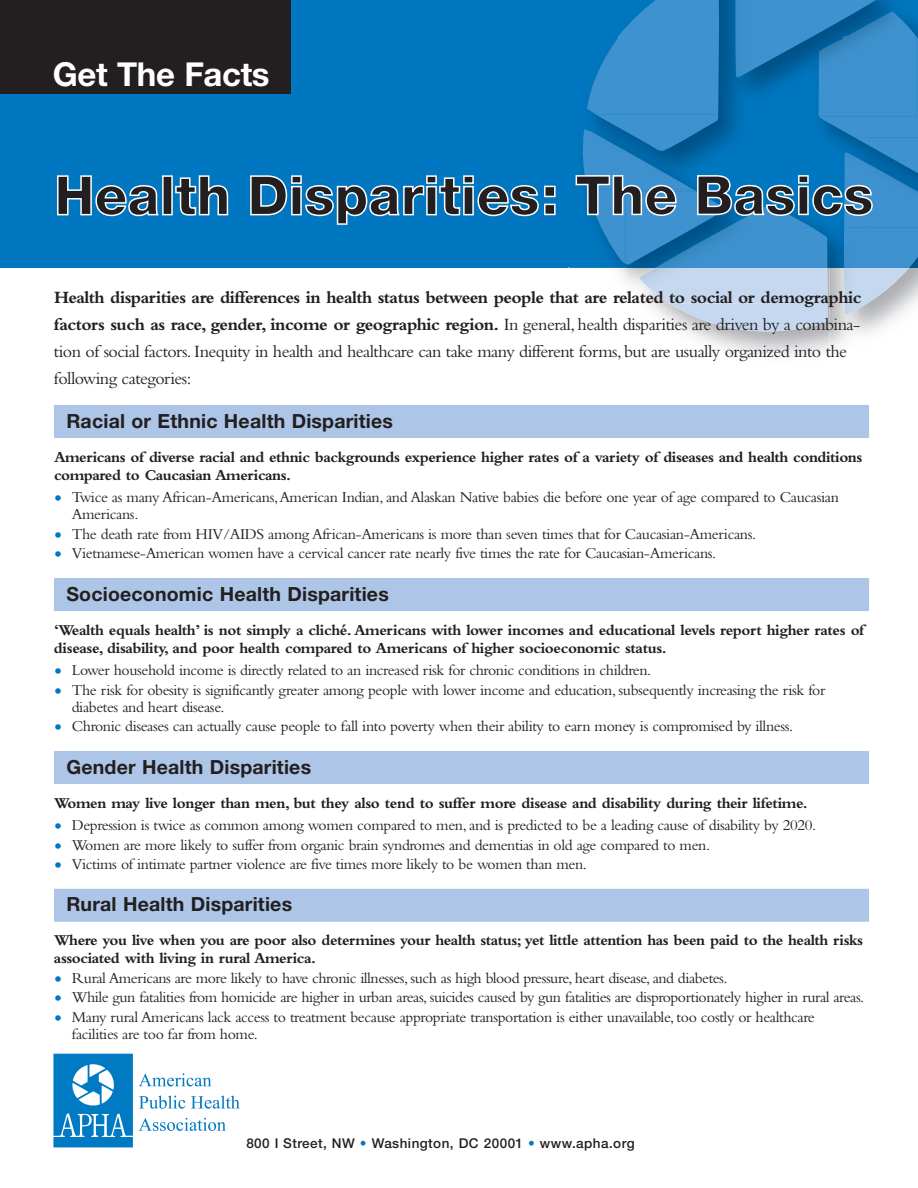
<style>
.page{position:relative;width:918px;height:1188px;background:#fff}
.page>*{position:absolute;margin:0;border:0;box-sizing:border-box;transform-origin:0 0}
.t1{font:700 33px "Helvetica Neue";letter-spacing:-.01em;color:#fff}
.t2{font:700 19.5px "Helvetica Neue";letter-spacing:.01em;color:#231f20}
.t3{font:18px/27px "Bembo";letter-spacing:-.03em;color:#231f20}
.t4{font:15.75px/17.2px "Bembo";letter-spacing:-.025em;color:#231f20}
.t5{font:700 15.75px/18px "Bembo";letter-spacing:-.03em;color:#231f20}
.t6{font:500 13.5px "Helvetica Neue";letter-spacing:.035em;color:#231f20}
.s1{font-weight:700}
.s2{font-size:22.5px;color:#0077c0}
.s3{color:#0077c0}
</style>
<div class="page">
<div style="left:0;top:0;width:918px;height:268px;background:#0077c0"></div>
<img style="left:720px;top:0;width:2px;height:115px">
<svg style="left:587px;top:0;width:133px;height:115px"></svg>
<img style="left:575px;top:115px;width:165px;height:71px">
<img style="left:596px;top:115px;width:122px;height:36px">
<img style="left:582px;top:129px;width:112px;height:46px">
<img style="left:844px;top:152px;width:74px;height:23px">
<img style="left:854px;top:137px;width:64px;height:37px">
<img style="left:735px;top:0;width:24px;height:77px">
<img style="left:722px;top:115px;width:18px;height:1px">
<svg style="left:759px;top:0;width:159px;height:137px"></svg>
<img style="left:804px;top:0;width:72px;height:41px">
<svg style="left:57px;top:175px;width:171px;height:41px"></svg>
<svg style="left:250px;top:175px;width:306px;height:50px"></svg>
<svg style="left:576px;top:175px;width:342px;height:156px"></svg>
<div style="left:54px;top:405px;width:815px;height:33px;background:#adc6e7"></div>
<div style="left:54px;top:578px;width:815px;height:33px;background:#adc6e7"></div>
<div style="left:54px;top:751px;width:815px;height:33px;background:#adc6e7"></div>
<div style="left:54px;top:889px;width:815px;height:33px;background:#adc6e7"></div>
<div style="left:0;top:0;width:290px;height:94px;background:#231f20"></div>
<svg style="left:53px;top:1054px;width:80px;height:93px;background:#3294ce"></svg>
<svg style="left:139px;top:1073px;width:72px;height:14px"></svg>
<svg style="left:139px;top:1096px;width:46px;height:13px"></svg>
<svg style="left:191px;top:1096px;width:49px;height:13px"></svg>
<svg style="left:139px;top:1118px;width:87px;height:13px"></svg>
<h1 class="t1" style="left:53px;top:63px;width:218px">Get The Facts</h1>
<p class="t3" style="left:54px;top:286px;width:809px"><span class="s1">Health disparities are differences in health status between people that are related to social or demographic factors such as race, gender, income or geographic region.</span> In general, health disparities are driven by a combina&shy;tion of social factors. Inequity in health and healthcare can take many different forms, but are usually organized into the following categories:</p>
<p class="t2" style="left:66px;top:414px;width:328px">Racial or Ethnic Health Disparities</p>
<p class="t5" style="left:54px;top:449px;width:810px">Americans of diverse racial and ethnic backgrounds experience higher rates of a variety of diseases and health conditions compared to Caucasian Americans.</p>
<p class="t4" style="left:72px;top:490px;width:769px;text-indent:-18px"><span class="s2">•</span> Twice as many African-Americans,American Indian, and Alaskan Native babies die before one year of age compared to Caucasian<br>Americans.</p>
<p class="t4" style="left:54px;top:527px;width:704px"><span class="s2">•</span> The death rate from HIV/AIDS among African-Americans is more than seven times that for Caucasian-Americans.</p>
<p class="t4" style="left:54px;top:546px;width:664px"><span class="s2">•</span> Vietnamese-American women have a cervical cancer rate nearly five times the rate for Caucasian-Americans.</p>
<p class="t2" style="left:66px;top:587px;width:324px">Socioeconomic Health Disparities</p>
<p class="t5" style="left:54px;top:622px;width:812px">‘Wealth equals health’ is not simply a cliché. Americans with lower incomes and educational levels report higher rates of disease, disability, and poor health compared to Americans of higher socioeconomic status.</p>
<p class="t4" style="left:54px;top:663px;width:599px"><span class="s2">•</span> Lower household income is directly related to an increased risk for chronic conditions in children.</p>
<p class="t4" style="left:72px;top:683px;width:755px;text-indent:-18px"><span class="s2">•</span> The risk for obesity is significantly greater among people with lower income and education, subsequently increasing the risk for diabetes and heart disease.</p>
<p class="t4" style="left:54px;top:719px;width:741px"><span class="s2">•</span> Chronic diseases can actually cause people to fall into poverty when their ability to earn money is compromised by illness.</p>
<p class="t2" style="left:66px;top:760px;width:246px">Gender Health Disparities</p>
<p class="t5" style="left:54px;top:795px;width:755px">Women may live longer than men, but they also tend to suffer more disease and disability during their lifetime.</p>
<p class="t4" style="left:54px;top:818px;width:764px"><span class="s2">•</span> Depression is twice as common among women compared to men, and is predicted to be a leading cause of disability by 2020.</p>
<p class="t4" style="left:54px;top:838px;width:658px"><span class="s2">•</span> Women are more likely to suffer from organic brain syndromes and dementias in old age compared to men.</p>
<p class="t4" style="left:54px;top:857px;width:534px"><span class="s2">•</span> Victims of intimate partner violence are five times more likely to be women than men.</p>
<p class="t2" style="left:66px;top:897px;width:227px">Rural Health Disparities</p>
<p class="t5" style="left:54px;top:933px;width:811px">Where you live when you are poor also determines your health status; yet little attention has been paid to the health risks associated with living in rural America.</p>
<p class="t4" style="left:54px;top:971px;width:675px"><span class="s2">•</span> Rural Americans are more likely to have chronic illnesses, such as high blood pressure, heart disease, and diabetes.</p>
<p class="t4" style="left:54px;top:990px;width:812px"><span class="s2">•</span> While gun fatalities from homicide are higher in urban areas, suicides caused by gun fatalities are disproportionately higher in rural areas.</p>
<p class="t4" style="left:72px;top:1010px;width:744px;text-indent:-18px"><span class="s2">•</span> Many rural Americans lack access to treatment because appropriate transportation is either unavailable, too costly or healthcare facilities are too far from home.</p>
<p class="t6" style="left:246px;top:1138px;width:390px">800 I Street, NW <span class="s3">•</span> Washington, DC 20001 <span class="s3">•</span> www.apha.org</p>
</div>
